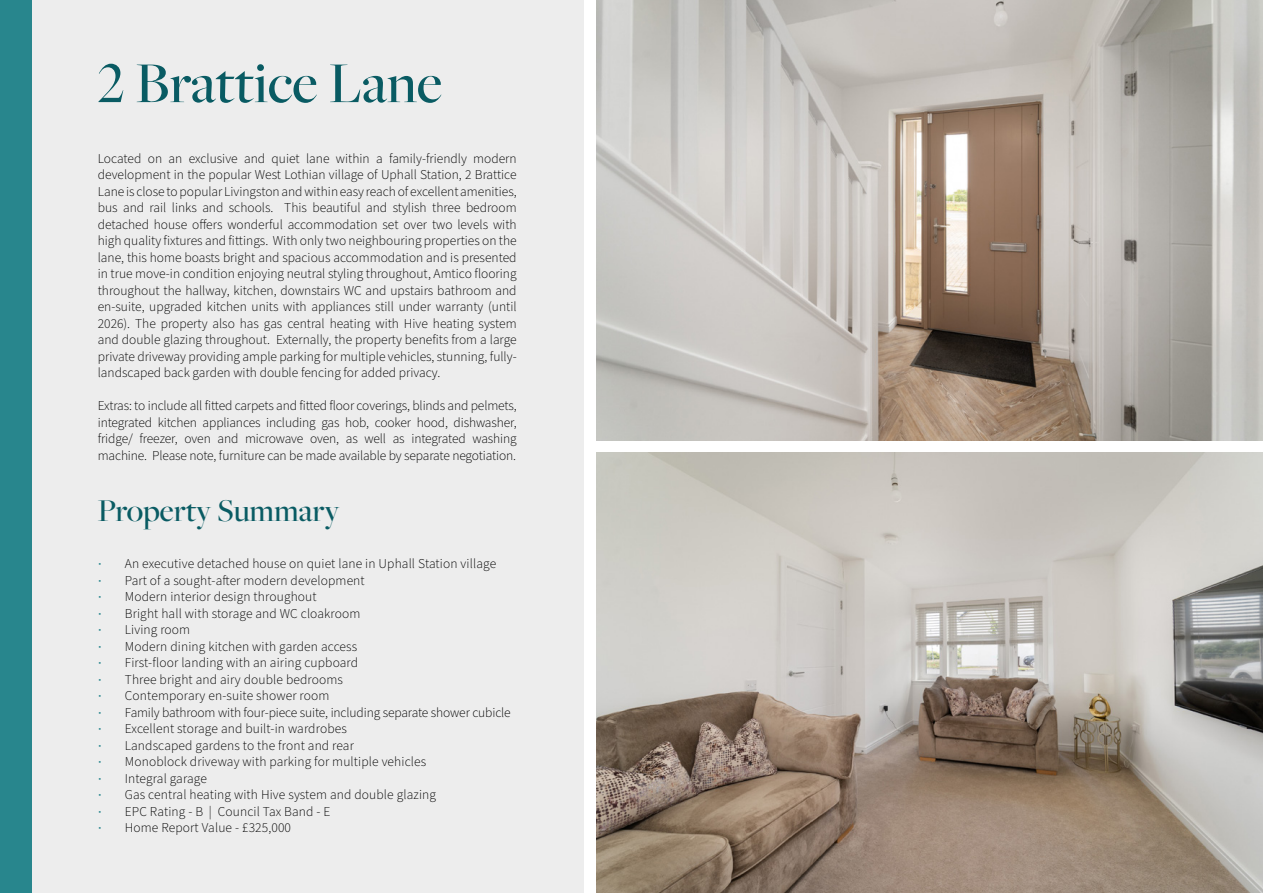
<style>
.page{position:relative;width:1263px;height:893px;background:#fff}
.page>*{position:absolute;margin:0;border:0;box-sizing:border-box;transform-origin:0 0}
.t1{font:500 60px "Freight Big Pro";color:#095b63}
.t2{font:500 33px "Freight Big Pro";color:#095b63}
.t3{font:300 13.5px/16.5px "Source Sans Pro";letter-spacing:.01em;color:#000;text-align:justify}
.t4{font:300 13.5px "Source Sans Pro";letter-spacing:-.01em;color:#000}
.s1{font-family:"Montserrat";font-size:15px;color:#28868d}
</style>
<div class="page">
<div style="left:0;top:0;width:584px;height:893px;background:#ededed"></div>
<div style="left:0;top:0;width:32px;height:893px;background:#28868d"></div>
<img style="left:596px;top:0;width:667px;height:440px">
<img style="left:596px;top:453px;width:667px;height:440px">
<p class="t1" style="left:98px;top:44px;width:346px">2 Brattice Lane</p>
<p class="t3" style="left:98px;top:150px;width:420px">Located on an exclusive and quiet lane within a family-friendly modern development in the popular West Lothian village of Uphall Station, 2 Brattice Lane is close to popular Livingston and within easy reach of excellent amenities, bus and rail links and schools. This beautiful and stylish three bedroom detached house offers wonderful accommodation set over two levels with high quality fixtures and fittings. With only two neighbouring properties on the lane, this home boasts bright and spacious accommodation and is presented in true move-in condition enjoying neutral styling throughout, Amtico flooring throughout the hallway, kitchen, downstairs WC and upstairs bathroom and en-suite, upgraded kitchen units with appliances still under warranty (until 2026). The property also has gas central heating with Hive heating system and double glazing throughout. Externally, the property benefits from a large private driveway providing ample parking for multiple vehicles, stunning, fully&shy;landscaped back garden with double fencing for added privacy.</p>
<p class="t3" style="left:98px;top:398px;width:420px">Extras: to include all fitted carpets and fitted floor coverings, blinds and pelmets, integrated kitchen appliances including gas hob, cooker hood, dishwasher, fridge/ freezer, oven and microwave oven, as well as integrated washing machine. Please note, furniture can be made available by separate negotiation.</p>
<p class="t2" style="left:98px;top:489px;width:243px">Property Summary</p>
<p class="t3" style="left:98px;top:556px;width:400px"><span class="s1">•</span> An executive detached house on quiet lane in Uphall Station village</p>
<p class="t3" style="left:98px;top:572px;width:268px"><span class="s1">•</span> Part of a sought-after modern development</p>
<p class="t3" style="left:98px;top:589px;width:220px"><span class="s1">•</span> Modern interior design throughout</p>
<p class="t3" style="left:98px;top:605px;width:264px"><span class="s1">•</span> Bright hall with storage and WC cloakroom</p>
<p class="t3" style="left:98px;top:622px;width:94px"><span class="s1">•</span> Living room</p>
<p class="t3" style="left:98px;top:638px;width:261px"><span class="s1">•</span> Modern dining kitchen with garden access</p>
<p class="t3" style="left:98px;top:655px;width:262px"><span class="s1">•</span> First-floor landing with an airing cupboard</p>
<p class="t3" style="left:98px;top:671px;width:247px"><span class="s1">•</span> Three bright and airy double bedrooms</p>
<p class="t3" style="left:98px;top:688px;width:233px"><span class="s1">•</span> Contemporary en-suite shower room</p>
<p class="t4" style="left:98px;top:703px;width:414px"><span class="s1">•</span> Family bathroom with four-piece suite, including separate shower cubicle</p>
<p class="t3" style="left:98px;top:721px;width:251px"><span class="s1">•</span> Excellent storage and built-in wardrobes</p>
<p class="t3" style="left:98px;top:737px;width:258px"><span class="s1">•</span> Landscaped gardens to the front and rear</p>
<p class="t3" style="left:98px;top:754px;width:330px"><span class="s1">•</span> Monoblock driveway with parking for multiple vehicles</p>
<p class="t3" style="left:98px;top:770px;width:111px"><span class="s1">•</span> Integral garage</p>
<p class="t3" style="left:98px;top:787px;width:340px"><span class="s1">•</span> Gas central heating with Hive system and double glazing</p>
<p class="t3" style="left:98px;top:803px;width:234px"><span class="s1">•</span> EPC Rating - B | Council Tax Band - E</p>
<p class="t3" style="left:98px;top:820px;width:195px"><span class="s1">•</span> Home Report Value - £325,000</p>
</div>
